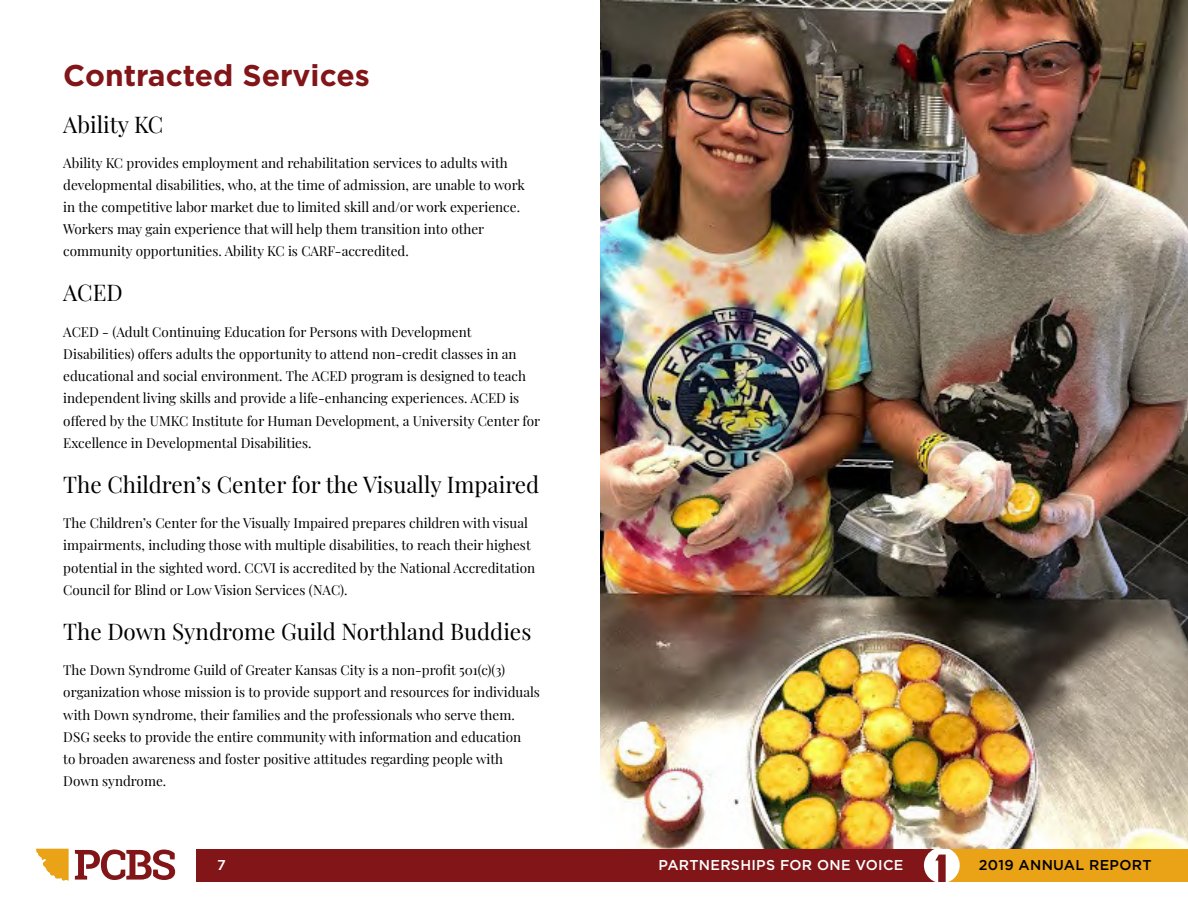
<style>
.page{position:relative;width:1188px;height:918px;background:#fff}
.page>*{position:absolute;margin:0;border:0;box-sizing:border-box;transform-origin:0 0}
.t1{font:700 30px "Gotham";color:#811518}
.t2{font:22.5px "Playfair Display";color:#000}
.t3{font:500 14.25px "Gotham";letter-spacing:.02em;color:#fff}
.t4{font:500 14.25px "Gotham";letter-spacing:.02em;color:#000}
.t5{font:13.5px/22.2px "Playfair Display";color:#000}
</style>
<div class="page">
<img style="left:600px;top:0;width:588px;height:849px">
<div style="left:945px;top:849px;width:243px;height:32px;background:#eaa216"></div>
<svg style="left:75px;top:850px;width:100px;height:30px"></svg>
<svg style="left:36px;top:849px;width:33px;height:32px"></svg>
<div style="left:197px;top:849px;width:749px;height:32px;background:#811518"></div>
<svg style="left:924px;top:849px;width:36px;height:33px"></svg>
<p class="t1" style="left:63px;top:55px;width:308px">Contracted Services</p>
<p class="t2" style="left:63px;top:107px;width:101px">Ability KC</p>
<p class="t5" style="left:63px;top:150px;width:463px">Ability KC provides employment and rehabilitation services to adults with developmental disabilities, who, at the time of admission, are unable to work in the competitive labor market due to limited skill and/or work experience.<br>Workers may gain experience that will help them transition into other community opportunities. Ability KC is CARF-accredited.</p>
<p class="t2" style="left:63px;top:275px;width:61px">ACED</p>
<p class="t5" style="left:63px;top:320px;width:478px">ACED - (Adult Continuing Education for Persons with Development Disabilities) offers adults the opportunity to attend non-credit classes in an educational and social environment. The ACED program is designed to teach independent living skills and provide a life-enhancing experiences. ACED is offered by the UMKC Institute for Human Development, a University Center for Excellence in Developmental Disabilities.</p>
<p class="t2" style="left:63px;top:467px;width:478px">The Children’s Center for the Visually Impaired</p>
<p class="t5" style="left:63px;top:511px;width:473px">The Children’s Center for the Visually Impaired prepares children with visual impairments, including those with multiple disabilities, to reach their highest potential in the sighted word. CCVI is accredited by the National Accreditation Council for Blind or Low Vision Services (NAC).</p>
<p class="t2" style="left:63px;top:614px;width:470px">The Down Syndrome Guild Northland Buddies</p>
<p class="t5" style="left:63px;top:658px;width:478px">The Down Syndrome Guild of Greater Kansas City is a non-profit 501(c)(3) organization whose mission is to provide support and resources for individuals with Down syndrome, their families and the professionals who serve them.<br>DSG seeks to provide the entire community with information and education<br>to broaden awareness and foster positive attitudes regarding people with Down syndrome.</p>
<p class="t3" style="left:217px;top:856px;width:10px">7</p>
<p class="t3" style="left:659px;top:856px;width:246px">PARTNERSHIPS FOR ONE VOICE</p>
<p class="t4" style="left:979px;top:856px;width:174px">2019 ANNUAL REPORT</p>
</div>
